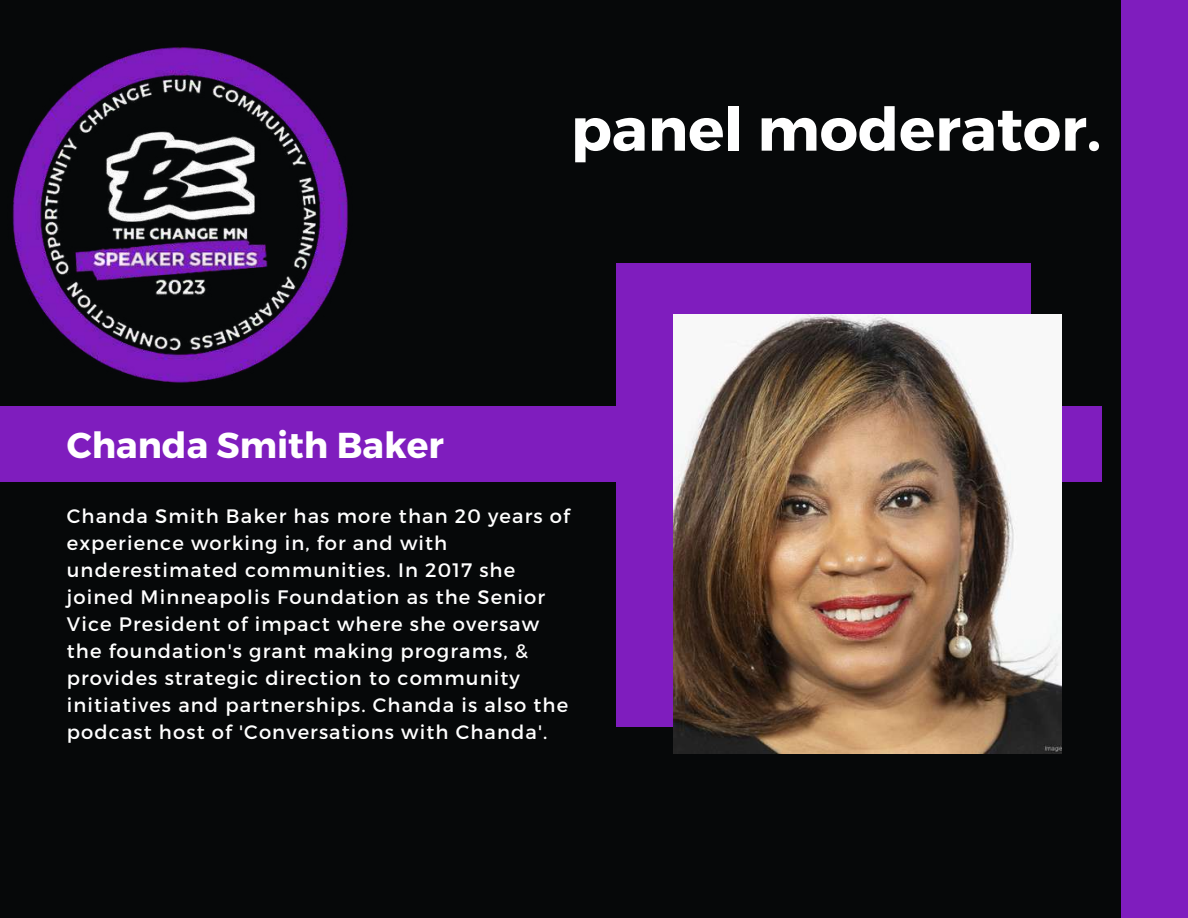
<style>
.page{position:relative;width:1188px;height:918px;background:#060809}
.page>*{position:absolute;margin:0;border:0;box-sizing:border-box;transform-origin:0 0}
.t1{font:700 60px "Montserrat";color:#fff}
.t2{font:700 36px "Montserrat";color:#fff}
.t3{font:19.5px/27px "Montserrat";letter-spacing:.055em;color:#fff}
</style>
<div class="page">
<div style="left:0;top:407px;width:1101px;height:75px;background:#7f1dbe"></div>
<div style="left:1121px;top:0;width:67px;height:918px;background:#7f1dbe"></div>
<div style="left:616px;top:263px;width:415px;height:463px;background:#7f1dbe"></div>
<img style="left:673px;top:314px;width:388px;height:439px">
<img style="left:12px;top:47px;width:336px;height:336px">
<h2 class="t2" style="left:67px;top:422px;width:378px">Chanda Smith Baker</h2>
<h1 class="t1" style="left:571px;top:90px;width:532px">panel moderator.</h1>
<p class="t3" style="left:67px;top:501px;width:505px">Chanda Smith Baker has more than 20 years of experience working in, for and with underestimated communities. In 2017 she joined Minneapolis Foundation as the Senior Vice President of impact where she oversaw the foundation's grant making programs, &amp; provides strategic direction to community initiatives and partnerships. Chanda is also the podcast host of 'Conversations with Chanda'.</p>
</div>
